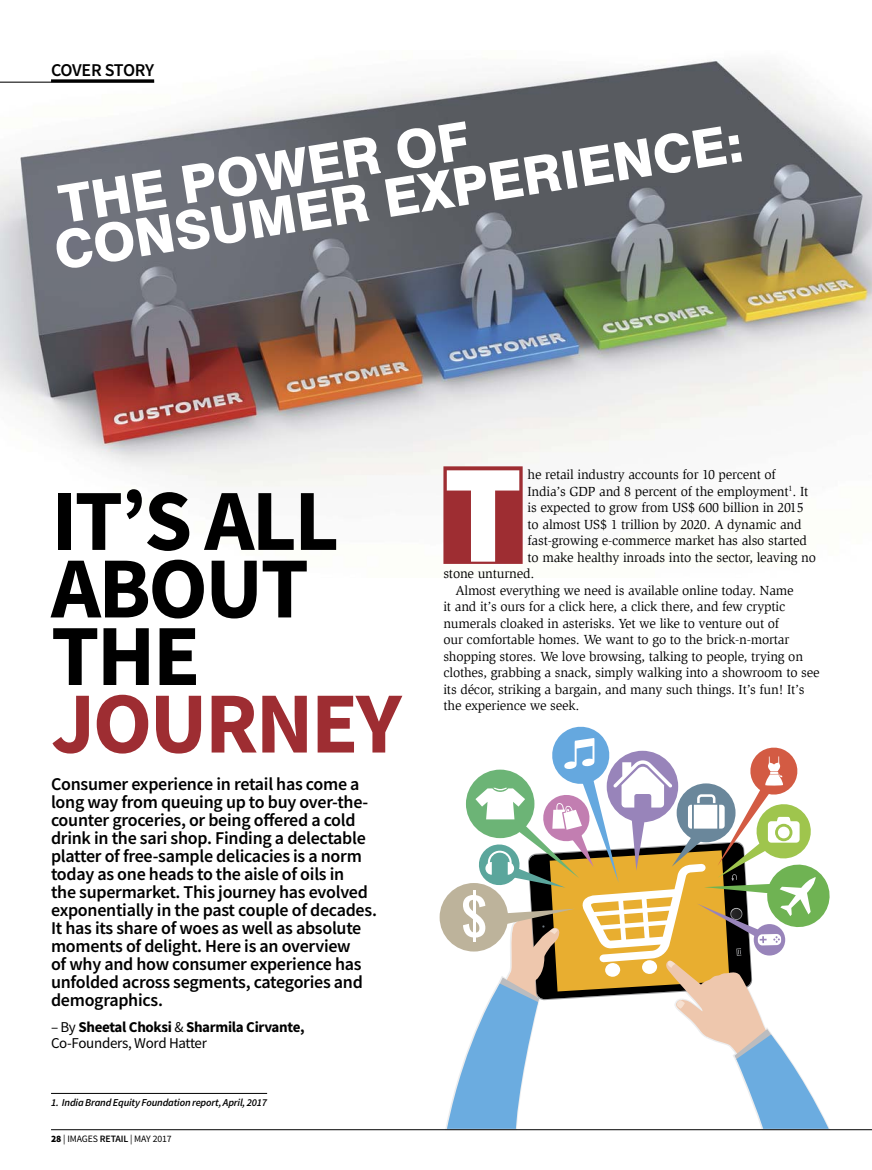
<style>
.page{position:relative;width:872px;height:1170px;background:#fff}
.page>*{position:absolute;margin:0;border:0;box-sizing:border-box;transform-origin:0 0}
.t1{font:900 140.4px "Source Sans Pro";color:#fff}
.t2{font:700 87px/67.5px "Source Sans Pro";letter-spacing:-.03em;color:#000}
.t3{font:700 87px "Source Sans Pro";letter-spacing:-.03em;color:#9e2d32}
.t4{font:800 52.5px/45px "Swiss 721 BT";color:#fff}
.t5{font:600 18px/18px "Source Sans Pro";letter-spacing:-.015em;color:#000}
.t6{font:700 15px/16.5px "Source Sans Pro";letter-spacing:-.02em;color:#000}
.t7{font:13.5px "Slimbach LT";letter-spacing:-.015em;color:#000}
.t8{font:italic 600 10.5px "Source Sans Pro";letter-spacing:-.015em;color:#000}
.t9{font:9.75px "Source Sans Pro";letter-spacing:-.01em;color:#000}
.s1{font-weight:400}
.s2{font-weight:900}
.s3{font-weight:600}
</style>
<div class="page">
<img style="left:0;top:60px;width:872px;height:504px">
<hr style="left:51px;top:79px;width:103px;height:3px;background:#000">
<hr style="left:0;top:82px;width:154px;height:1px;background:#000">
<svg style="left:439px;top:882px;width:69px;height:69px"></svg>
<svg style="left:445px;top:726px;width:385px;height:403px"></svg>
<hr style="left:473px;top:890px;width:2px;height:52px;background:#fff">
<hr style="left:51px;top:1129px;width:821px;height:1px;background:#000">
<div style="left:443px;top:466px;width:79px;height:98px;background:#9e2d32"></div>
<hr style="left:51px;top:1092px;width:216px;height:1px;background:#000">
<h3 class="t5" style="left:51px;top:63px;width:105px">COVER STORY</h3>
<h3 class="t4" style="left:44px;top:184px;width:698px;rotate:-9deg">THE POWER OF<br>CONSUMER EXPERIENCE:</h3>
<h2 class="t2" style="left:51px;top:495px;width:290px">IT’S ALL<br>ABOUT<br>THE</h2>
<h2 class="t3" style="left:51px;top:690px;width:352px">JOURNEY</h2>
<p class="t5" style="left:51px;top:776px;width:327px">Consumer experience in retail has come a long way from queuing up to buy over-the&shy;counter groceries, or being offered a cold drink in the sari shop. Finding a delectable platter of free-sample delicacies is a norm today as one heads to the aisle of oils in<br>the supermarket. This journey has evolved exponentially in the past couple of decades.<br>It has its share of woes as well as absolute moments of delight. Here is an overview<br>of why and how consumer experience has unfolded across segments, categories and demographics.</p>
<p class="t6" style="left:51px;top:1019px;width:255px"><span class="s1">– By</span> Sheetal Choksi <span class="s1">&amp;</span> Sharmila Cirvante,<br><span class="s1">Co-Founders, Word Hatter</span></p>
<p class="t8" style="left:51px;top:1098px;width:218px">1. India Brand Equity Foundation report, April, 2017</p>
<p class="t9" style="left:51px;top:1135px;width:122px"><span class="s2">28</span> | IMAGES <span class="s3">RETAIL</span> | MAY 2017</p>
<h1 class="t1" style="left:443px;top:461px;width:81px">T</h1>
<p class="t7" style="left:527px;top:467px;width:250px">he retail industry accounts for 10 percent of</p>
<p class="t7" style="left:527px;top:483px;width:282px">India’s GDP and 8 percent of the employment<sup>1</sup>. It</p>
<p class="t7" style="left:527px;top:500px;width:278px">is expected to grow from US$ 600 billion in 2015</p>
<p class="t7" style="left:527px;top:516px;width:275px">to almost US$ 1 trillion by 2020. A dynamic and</p>
<p class="t7" style="left:527px;top:533px;width:281px">fast-growing e-commerce market has also started</p>
<p class="t7" style="left:527px;top:549px;width:290px">to make healthy inroads into the sector, leaving no</p>
<p class="t7" style="left:443px;top:566px;width:92px">stone unturned.</p>
<p class="t7" style="left:455px;top:582px;width:340px">Almost everything we need is available online today. Name</p>
<p class="t7" style="left:443px;top:599px;width:343px">it and it’s ours for a click here, a click there, and few cryptic</p>
<p class="t7" style="left:443px;top:615px;width:337px">numerals cloaked in asterisks. Yet we like to venture out of</p>
<p class="t7" style="left:443px;top:632px;width:347px">our comfortable homes. We want to go to the brick-n-mortar</p>
<p class="t7" style="left:443px;top:648px;width:361px">shopping stores. We love browsing, talking to people, trying on</p>
<p class="t7" style="left:443px;top:665px;width:377px">clothes, grabbing a snack, simply walking into a showroom to see</p>
<p class="t7" style="left:443px;top:681px;width:362px">its décor, striking a bargain, and many such things. It’s fun! It’s</p>
<p class="t7" style="left:443px;top:698px;width:137px">the experience we seek.</p>
</div>
